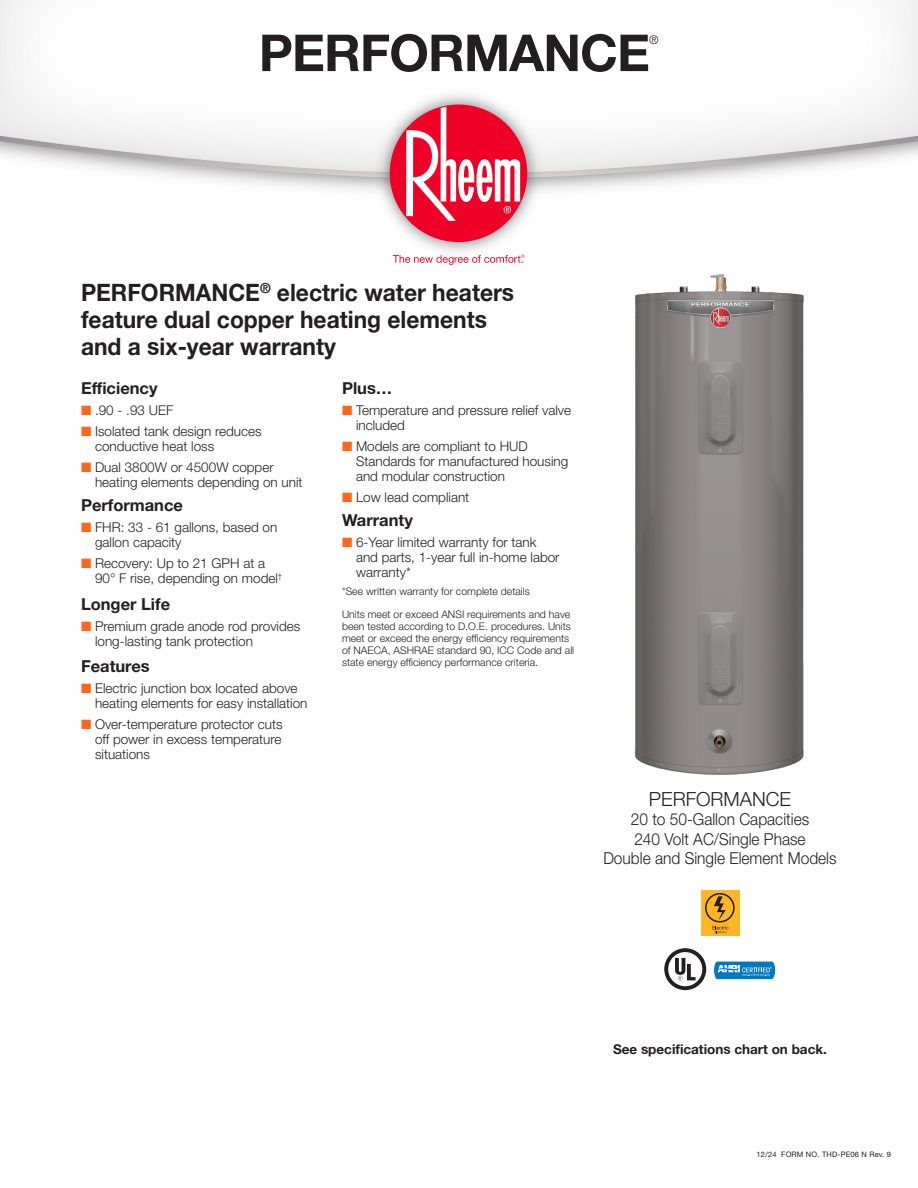
<style>
.page{position:relative;width:918px;height:1188px;background:#fff}
.page>*{position:absolute;margin:0;border:0;box-sizing:border-box;transform-origin:0 0}
.t1{font:700 51px "Rheem Sans";letter-spacing:-.02em;color:#231f20}
.t2{font:700 24px/27px "Rheem Sans";color:#231f20;scale:.95 1}
.t3{font:300 19.5px "Rheem Sans";color:#231f20}
.t4{font:300 16.5px "Rheem Sans";color:#231f20;scale:.94 1}
.t5{font:700 16.5px "Rheem Sans";color:#231f20}
.t6{font:300 13.5px/15px "Rheem Sans";color:#231f20}
.t7{font:700 13.5px "Rheem Sans";color:#231f20}
.t8{font:300 12px "Rheem Sans";color:#231f20}
.t9{font:300 10.5px/12px "Rheem Sans";color:#231f20}
.t10{font:7.5px "Helvetica Neue";letter-spacing:.025em;color:#231f20}
.s1{color:#ff661c}
</style>
<div class="page">
<div style="left:701px;top:890px;width:39px;height:45px;background:#ffb620"></div>
<svg style="left:705px;top:893px;width:30px;height:40px"></svg>
<img style="left:635px;top:274px;width:169px;height:501px">
<svg style="left:713px;top:961px;width:63px;height:19px"></svg>
<svg style="left:664px;top:948px;width:42px;height:42px"></svg>
<svg style="left:109px;top:173px;width:701px;height:6px"></svg>
<svg style="left:0;top:0;width:918px;height:173px"></svg>
<img style="left:368px;top:83px;width:181px;height:174px">
<div style="left:390px;top:104px;width:137px;height:138px;background:#ef0027;border-radius:50%"></div>
<svg style="left:406px;top:107px;width:114px;height:114px"></svg>
<svg style="left:393px;top:255px;width:131px;height:10px"></svg>
<p class="t1" style="left:259px;top:21px;width:393px">PERFORMANCE</p>
<p class="t8" style="left:649px;top:33px;width:11px">®</p>
<p class="t2" style="left:81px;top:278px;width:458px">PERFORMANCE<sup>®</sup> electric water heaters feature dual copper heating elements and a six-year warranty</p>
<p class="t5" style="left:81px;top:378px;width:78px">Efficiency</p>
<p class="t6" style="left:81px;top:403px;width:94px"><span class="s1">■</span> .90 - .93 UEF</p>
<p class="t6" style="left:95px;top:424px;width:168px;text-indent:-14px"><span class="s1">■</span> Isolated tank design reduces conductive heat loss</p>
<p class="t6" style="left:95px;top:460px;width:209px;text-indent:-14px"><span class="s1">■</span> Dual 3800W or 4500W copper heating elements depending on unit</p>
<p class="t5" style="left:81px;top:495px;width:104px">Performance</p>
<p class="t6" style="left:95px;top:520px;width:184px;text-indent:-14px"><span class="s1">■</span> FHR: 33 - 61 gallons, based on gallon capacity</p>
<p class="t6" style="left:95px;top:556px;width:189px;text-indent:-14px"><span class="s1">■</span> Recovery: Up to 21 GPH at a<br>90° F rise, depending on model<sup>†</sup></p>
<p class="t5" style="left:81px;top:594px;width:91px">Longer Life</p>
<p class="t6" style="left:95px;top:619px;width:207px;text-indent:-14px"><span class="s1">■</span> Premium grade anode rod provides long-lasting tank protection</p>
<p class="t5" style="left:81px;top:655px;width:70px">Features</p>
<p class="t6" style="left:95px;top:680px;width:214px;text-indent:-14px"><span class="s1">■</span> Electric junction box located above heating elements for easy installation</p>
<p class="t6" style="left:95px;top:716px;width:189px;text-align:justify;text-indent:-14px"><span class="s1">■</span> Over-temperature protector cuts off power in excess temperature situations</p>
<p class="t5" style="left:342px;top:378px;width:52px">Plus…</p>
<p class="t6" style="left:356px;top:403px;width:217px;text-indent:-14px"><span class="s1">■</span> Temperature and pressure relief valve included</p>
<p class="t6" style="left:356px;top:439px;width:214px;text-indent:-14px"><span class="s1">■</span> Models are compliant to HUD<br>Standards for manufactured housing and modular construction</p>
<p class="t6" style="left:342px;top:490px;width:129px"><span class="s1">■</span> Low lead compliant</p>
<p class="t5" style="left:342px;top:510px;width:72px">Warranty</p>
<p class="t6" style="left:356px;top:535px;width:205px;text-indent:-14px"><span class="s1">■</span> 6-Year limited warranty for tank and parts, 1-year full in-home labor warranty*</p>
<p class="t9" style="left:342px;top:585px;width:189px">*See written warranty for complete details</p>
<p class="t9" style="left:342px;top:608px;width:234px">Units meet or exceed ANSI requirements and have been tested according to D.O.E. procedures. Units meet or exceed the energy efficiency requirements of NAECA, ASHRAE standard 90, ICC Code and all state energy efficiency performance criteria.</p>
<p class="t3" style="left:649px;top:787px;width:144px">PERFORMANCE</p>
<p class="t4" style="left:631px;top:809px;width:191px">20 to 50-Gallon Capacities</p>
<p class="t4" style="left:634px;top:829px;width:184px">240 Volt AC/Single Phase</p>
<p class="t4" style="left:603px;top:848px;width:250px">Double and Single Element Models</p>
<p class="t7" style="left:613px;top:1041px;width:215px">See specifications chart on back.</p>
<p class="t10" style="left:757px;top:1149px;width:136px">12/24 FORM NO. THD-PE06 N Rev. 9</p>
</div>
